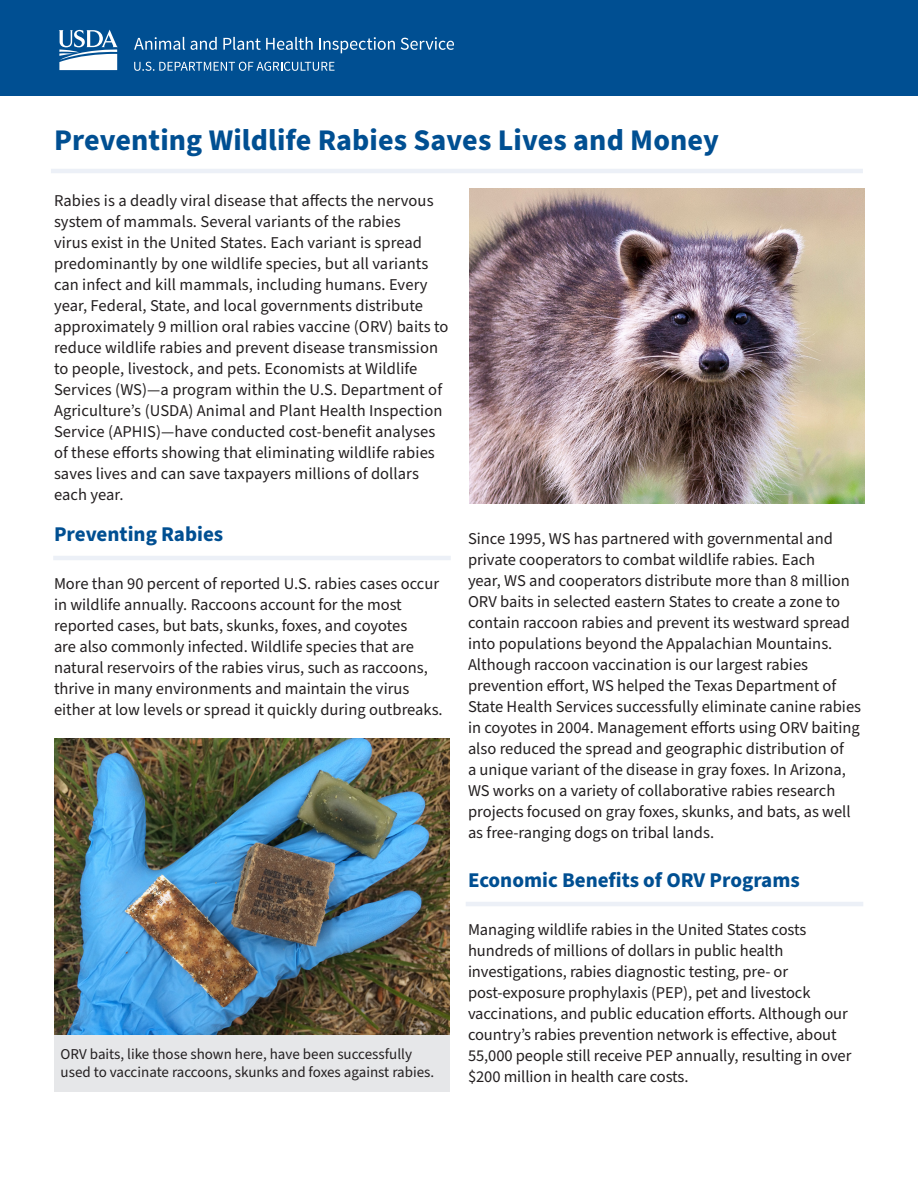
<style>
.page{position:relative;width:918px;height:1188px;background:#fff}
.page>*{position:absolute;margin:0;border:0;box-sizing:border-box;transform-origin:0 0}
.t1{font:700 30px "Source Sans Pro";letter-spacing:.005em;color:#004f92}
.t2{font:700 21px "Source Sans Pro";color:#004f92}
.t3{font:16.5px/21px "Source Sans Pro";color:#231f20}
.t4{font:15px/18px "Source Sans Pro";color:#231f20}
</style>
<div class="page">
<div style="left:0;top:0;width:918px;height:95px;background:#004f92"></div>
<svg style="left:134px;top:37px;width:51px;height:13px"></svg>
<svg style="left:191px;top:37px;width:26px;height:13px"></svg>
<svg style="left:223px;top:37px;width:90px;height:13px"></svg>
<svg style="left:319px;top:37px;width:76px;height:16px"></svg>
<svg style="left:401px;top:37px;width:53px;height:13px"></svg>
<svg style="left:134px;top:62px;width:201px;height:9px"></svg>
<svg style="left:59px;top:30px;width:59px;height:40px"></svg>
<hr style="left:51px;top:169px;width:812px;height:4px;background:#ecf0f7">
<img style="left:469px;top:189px;width:395px;height:315px">
<hr style="left:53px;top:556px;width:398px;height:4px;background:#ecf0f7">
<hr style="left:466px;top:902px;width:397px;height:4px;background:#ecf0f7">
<div style="left:54px;top:1035px;width:396px;height:56px;background:#e6e7e9"></div>
<img style="left:54px;top:738px;width:396px;height:297px">
<p class="t1" style="left:54px;top:120px;width:667px">Preventing Wildlife Rabies Saves Lives and Money</p>
<p class="t3" style="left:54px;top:190px;width:396px">Rabies is a deadly viral disease that affects the nervous system of mammals. Several variants of the rabies<br>virus exist in the United States. Each variant is spread predominantly by one wildlife species, but all variants can infect and kill mammals, including humans. Every year, Federal, State, and local governments distribute approximately 9 million oral rabies vaccine (ORV) baits to reduce wildlife rabies and prevent disease transmission to people, livestock, and pets. Economists at Wildlife Services (WS)—a program within the U.S. Department of Agriculture’s (USDA) Animal and Plant Health Inspection Service (APHIS)—have conducted cost-benefit analyses of these efforts showing that eliminating wildlife rabies saves lives and can save taxpayers millions of dollars each year.</p>
<p class="t2" style="left:54px;top:520px;width:171px">Preventing Rabies</p>
<p class="t3" style="left:54px;top:573px;width:390px">More than 90 percent of reported U.S. rabies cases occur in wildlife annually. Raccoons account for the most reported cases, but bats, skunks, foxes, and coyotes<br>are also commonly infected. Wildlife species that are natural reservoirs of the rabies virus, such as raccoons, thrive in many environments and maintain the virus either at low levels or spread it quickly during outbreaks.</p>
<p class="t4" style="left:61px;top:1045px;width:375px">ORV baits, like those shown here, have been successfully used to vaccinate raccoons, skunks and foxes against rabies.</p>
<p class="t3" style="left:468px;top:528px;width:395px">Since 1995, WS has partnered with governmental and private cooperators to combat wildlife rabies. Each<br>year, WS and cooperators distribute more than 8 million ORV baits in selected eastern States to create a zone to contain raccoon rabies and prevent its westward spread into populations beyond the Appalachian Mountains.<br>Although raccoon vaccination is our largest rabies prevention effort, WS helped the Texas Department of State Health Services successfully eliminate canine rabies in coyotes in 2004. Management efforts using ORV baiting also reduced the spread and geographic distribution of<br>a unique variant of the disease in gray foxes. In Arizona, WS works on a variety of collaborative rabies research projects focused on gray foxes, skunks, and bats, as well as free-ranging dogs on tribal lands.</p>
<p class="t2" style="left:468px;top:866px;width:333px">Economic Benefits of ORV Programs</p>
<p class="t3" style="left:468px;top:920px;width:385px">Managing wildlife rabies in the United States costs hundreds of millions of dollars in public health investigations, rabies diagnostic testing, pre- or post-exposure prophylaxis (PEP), pet and livestock vaccinations, and public education efforts. Although our country’s rabies prevention network is effective, about 55,000 people still receive PEP annually, resulting in over $200 million in health care costs.</p>
</div>
